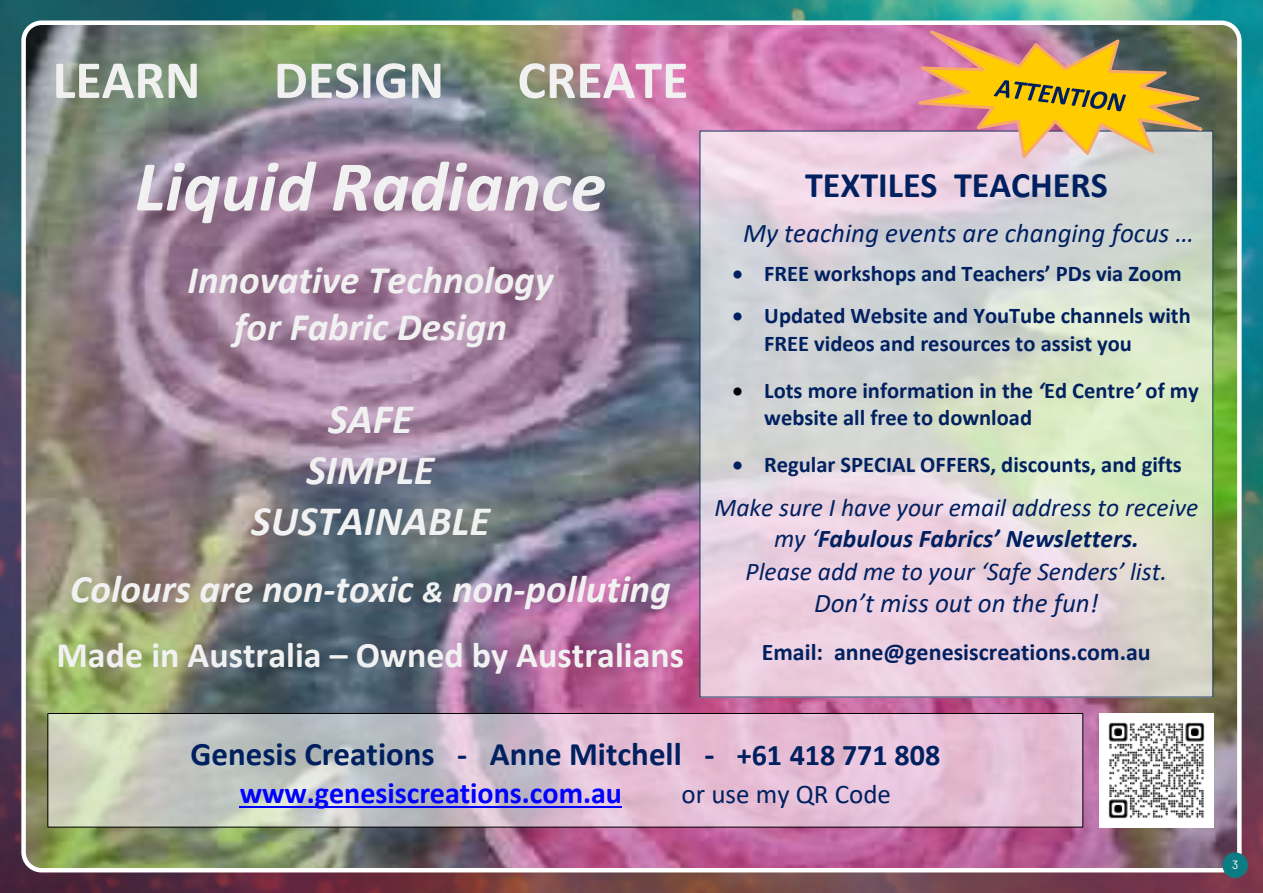
<style>
.page{position:relative;width:1263px;height:893px;background:#fff}
.page>*{position:absolute;margin:0;border:0;box-sizing:border-box;transform-origin:0 0}
.t1{font:italic 700 72px "Calibri";color:#f1f1f2}
.t2{font:700 54px "Calibri";color:#f1f1f2}
.t3{font:italic 700 42px/51.3px "Calibri";color:#f1f1f2;text-align:center}
.t4{font:italic 700 39px/47.5px "Calibri";color:#f1f1f2;text-align:center}
.t5{font:700 36px "Calibri";color:#f1f1f2}
.t6{font:700 36px "Calibri";color:#002060}
.t7{font:700 33px "Calibri";color:#002060}
.t8{font:700 30px "Calibri";color:#00f}
.t9{font:italic 27px "Calibri";color:#002060}
.t10{font:27px "Calibri";color:#002060}
.t11{font:italic 25.5px/32px "Calibri";color:#002060;text-align:center}
.t12{font:700 24px "Calibri";color:#002060}
.t13{font:700 22.5px/27.3px "Calibri";color:#002060}
.t14{font:12px "Barlow";color:#fff}
.s1{font-size:30px}
.s2{color:#000}
.s3{font-style:italic}
.s4{font-weight:700}
.s5{font-size:27px}
</style>
<div class="page">
<img style="left:0;top:0;width:1263px;height:893px">
<img style="left:24px;top:23px;width:1215px;height:847px">
<div style="left:48px;top:713px;width:1035px;height:114px;background:#fff;opacity:.6"></div>
<div style="left:47px;top:713px;width:1036px;height:114px;border:1px solid #000"></div>
<hr style="left:240px;top:806px;width:382px;height:2px;background:#00f">
<img style="left:1100px;top:714px;width:113px;height:113px">
<div style="left:700px;top:131px;width:513px;height:566px;background:#fff;opacity:.7"></div>
<svg style="left:899px;top:26px;width:323px;height:137px;background:#bd997f"></svg>
<img style="left:981px;top:69px;width:159px;height:49px">
<svg style="left:994px;top:80px;width:132px;height:31px;background:#bfa117"></svg>
<div style="left:1222px;top:852px;width:26px;height:26px;background:#0d7c82;border-radius:50%"></div>
<h2 class="t2" style="left:53px;top:42px;width:149px">LEARN</h2>
<h2 class="t2" style="left:274px;top:42px;width:172px">DESIGN</h2>
<h2 class="t2" style="left:517px;top:42px;width:172px">CREATE</h2>
<h1 class="t1" style="left:135px;top:136px;width:473px">Liquid Radiance</h1>
<h3 class="t4" style="left:188px;top:254px;width:367px">Innovative Technology for Fabric Design</h3>
<h3 class="t3" style="left:251px;top:392px;width:240px">SAFE<br>SIMPLE<br>SUSTAINABLE</h3>
<h3 class="t4" style="left:70px;top:564px;width:602px">Colours are non-toxic <span class="s1">&amp;</span> non-polluting</h3>
<h3 class="t5" style="left:57px;top:629px;width:629px">Made in Australia – Owned by Australians</h3>
<h3 class="t6" style="left:805px;top:159px;width:304px">TEXTILES TEACHERS</h3>
<p class="t9" style="left:743px;top:215px;width:453px">My teaching events are changing focus …</p>
<p class="t13" style="left:732px;top:259px;width:451px">• FREE workshops and Teachers’ PDs via Zoom</p>
<p class="t13" style="left:764px;top:302px;width:428px;text-indent:-32px">• Updated Website and YouTube channels with<br>FREE videos and resources to assist you</p>
<p class="t13" style="left:764px;top:376px;width:436px;text-indent:-32px"><span class="s2">•</span> Lots more information in the <span class="s3">‘</span>Ed Centre<span class="s3">’</span> of my website all free to download</p>
<p class="t13" style="left:732px;top:450px;width:451px">• Regular SPECIAL OFFERS, discounts, and gifts</p>
<p class="t11" style="left:715px;top:490px;width:485px">Make sure I have your email address to receive my ‘<span class="s4">Fabulous Fabrics’ Newsletters.<br></span>Please add me to your ‘Safe Senders’ list<span class="s5">.</span></p>
<p class="t9" style="left:814px;top:585px;width:286px">Don’t miss out on the fun!</p>
<p class="t12" style="left:762px;top:635px;width:391px">Email: anne@genesiscreations.com.au</p>
<h3 class="t7" style="left:191px;top:731px;width:751px">Genesis Creations - Anne Mitchell - <span class="s1">+61 418 771 808</span></h3>
<h3 class="t8" style="left:240px;top:772px;width:384px">www.genesiscreations.com.au</h3>
<p class="t10" style="left:681px;top:775px;width:211px">or use my QR Code</p>
<p class="t14" style="left:1232px;top:856px;width:8px">3</p>
</div>
